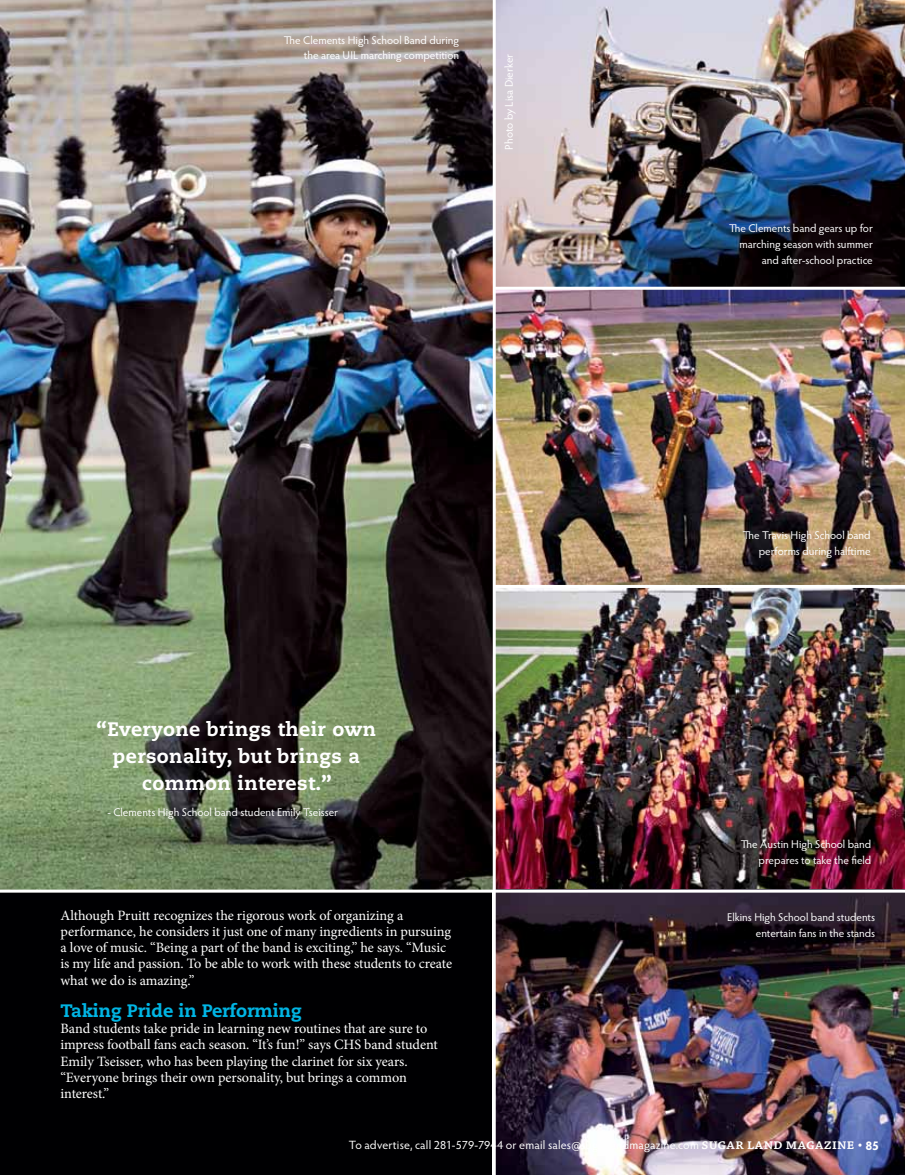
<style>
.page{position:relative;width:905px;height:1175px;background:#fff}
.page>*{position:absolute;margin:0;border:0;box-sizing:border-box;transform-origin:0 0}
.t1{font:800 19.5px/27px "Caecilia";letter-spacing:.02em;color:#fff;text-align:center}
.t2{font:800 18px "Caecilia";letter-spacing:-.005em;color:#00b5e4}
.t3{font:14.25px/16.2px "Minion Pro";letter-spacing:-.01em;color:#fff}
.t4{font:12px "Hypatia Sans Pro";letter-spacing:.015em;color:#fff}
.t5{font:11.25px/15.8px "Hypatia Sans Pro";color:#fff;text-align:right}
.s1{font-family:"Chaparral Pro";font-weight:600;font-size:15px}
.s2{font-family:"Chaparral Pro";font-size:15px}
.s3{font-weight:700;font-size:12.75px}
</style>
<div class="page">
<div style="left:0;top:891px;width:491px;height:283px;background:#000002"></div>
<img style="left:0;top:0;width:492px;height:889px">
<img style="left:495px;top:0;width:409px;height:287px">
<img style="left:495px;top:290px;width:409px;height:295px">
<img style="left:495px;top:588px;width:409px;height:586px">
<hr style="left:0;top:889px;width:904px;height:3px;background:#fff">
<p class="t5" style="left:284px;top:31px;width:177px">The Clements High School Band during the area UIL marching competition</p>
<p class="t5" style="left:501px;top:150px;width:97px;rotate:-90deg">Photo by Lisa Dierker</p>
<h1 class="t1" style="left:96px;top:715px;width:281px">“Everyone brings their own personality, but brings a common interest.”</h1>
<p class="t5" style="left:107px;top:803px;width:232px">- Clements High School band student Emily Tseisser</p>
<p class="t3" style="left:60px;top:907px;width:393px">Although Pruitt recognizes the rigorous work of organizing a performance, he considers it just one of many ingredients in pursuing a love of music. “Being a part of the band is exciting,” he says. “Music is my life and passion. To be able to work with these students to create what we do is amazing.”</p>
<p class="t2" style="left:60px;top:999px;width:243px">Taking Pride in Performing</p>
<p class="t3" style="left:60px;top:1020px;width:379px">Band students take pride in learning new routines that are sure to impress football fans each season. “It’s fun!” says CHS band student Emily Tseisser, who has been playing the clarinet for six years. “Everyone brings their own personality, but brings a common interest.”</p>
<p class="t5" style="left:729px;top:220px;width:145px">The Clements band gears up for marching season with summer and after-school practice</p>
<p class="t5" style="left:742px;top:527px;width:129px">The Travis High School band performs during halftime</p>
<p class="t5" style="left:741px;top:836px;width:132px">The Austin High School band prepares to take the field</p>
<p class="t5" style="left:727px;top:909px;width:149px">Elkins High School band students entertain fans in the stands</p>
<p class="t4" style="left:349px;top:1136px;width:532px">To advertise, call 281-579-7944 or email sales@sugarlandmagazine.com <span class="s1">sugar land magazine</span> <span class="s2">•</span> <span class="s3">85</span></p>
</div>
